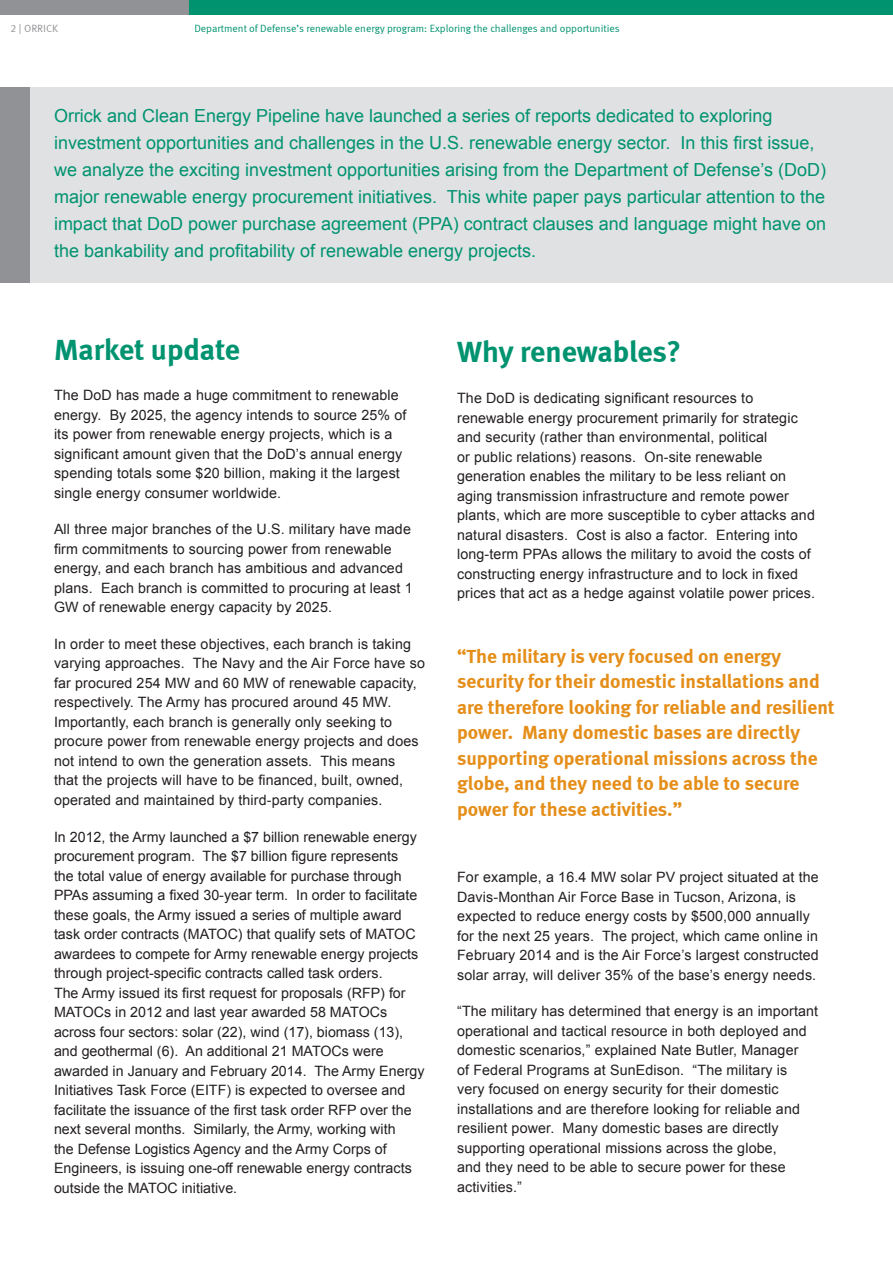
<style>
.page{position:relative;width:893px;height:1263px;background:#fff}
.page>*{position:absolute;margin:0;border:0;box-sizing:border-box;transform-origin:0 0}
.t1{font:700 30px "Meta";color:#009370}
.t2{font:700 19.5px/25.5px "Meta";color:#e58e19}
.t3{font:18px/27px "Arial";color:#009370}
.Body{font:14.25px/19.5px "Arial";letter-spacing:.01em;color:#231f20}
.t4{font:10.5px "Meta Normal";color:#009370}
.t5{font:10.5px "Meta Normal LF Caps";color:#919295}
</style>
<div class="page">
<div style="left:188px;top:0;width:705px;height:14px;background:#009370"></div>
<div style="left:0;top:0;width:188px;height:14px;background:#919295"></div>
<div style="left:0;top:87px;width:893px;height:195px;background:#e0e1e3"></div>
<div style="left:0;top:87px;width:30px;height:195px;background:#919295"></div>
<p class="t5" style="left:10px;top:23px;width:49px">2 | ORRICK</p>
<p class="t4" style="left:194px;top:22px;width:427px">Department of Defense’s renewable energy program: Exploring the challenges and opportunities</p>
<p class="t3" style="left:54px;top:102px;width:774px">Orrick and Clean Energy Pipeline have launched a series of reports dedicated to exploring investment opportunities and challenges in the U.S. renewable energy sector. In this first issue, we analyze the exciting investment opportunities arising from the Department of Defense’s (DoD) major renewable energy procurement initiatives. This white paper pays particular attention to the impact that DoD power purchase agreement (PPA) contract clauses and language might have on the bankability and profitability of renewable energy projects.</p>
<p class="t1" style="left:54px;top:331px;width:188px">Market update</p>
<p class="Body" style="left:54px;top:386px;width:354px">The DoD has made a huge commitment to renewable energy. By 2025, the agency intends to source 25% of its power from renewable energy projects, which is a significant amount given that the DoD’s annual energy spending totals some $20 billion, making it the largest single energy consumer worldwide.</p>
<p class="Body" style="left:54px;top:520px;width:360px">All three major branches of the U.S. military have made firm commitments to sourcing power from renewable energy, and each branch has ambitious and advanced plans. Each branch is committed to procuring at least 1<br>GW of renewable energy capacity by 2025.</p>
<p class="Body" style="left:54px;top:634px;width:372px">In order to meet these objectives, each branch is taking varying approaches. The Navy and the Air Force have so far procured 254 MW and 60 MW of renewable capacity, respectively. The Army has procured around 45 MW.<br>Importantly, each branch is generally only seeking to procure power from renewable energy projects and does not intend to own the generation assets. This means<br>that the projects will have to be financed, built, owned, operated and maintained by third-party companies.</p>
<p class="Body" style="left:54px;top:827px;width:372px">In 2012, the Army launched a $7 billion renewable energy procurement program. The $7 billion figure represents<br>the total value of energy available for purchase through PPAs assuming a fixed 30-year term. In order to facilitate these goals, the Army issued a series of multiple award task order contracts (MATOC) that qualify sets of MATOC awardees to compete for Army renewable energy projects through project-specific contracts called task orders.<br>The Army issued its first request for proposals (RFP) for MATOCs in 2012 and last year awarded 58 MATOCs across four sectors: solar (22), wind (17), biomass (13), and geothermal (6). An additional 21 MATOCs were awarded in January and February 2014. The Army Energy Initiatives Task Force (EITF) is expected to oversee and facilitate the issuance of the first task order RFP over the next several months. Similarly, the Army, working with<br>the Defense Logistics Agency and the Army Corps of Engineers, is issuing one-off renewable energy contracts outside the MATOC initiative.</p>
<p class="t1" style="left:457px;top:334px;width:226px">Why renewables?</p>
<p class="Body" style="left:457px;top:389px;width:360px">The DoD is dedicating significant resources to renewable energy procurement primarily for strategic and security (rather than environmental, political<br>or public relations) reasons. On-site renewable generation enables the military to be less reliant on aging transmission infrastructure and remote power plants, which are more susceptible to cyber attacks and natural disasters. Cost is also a factor. Entering into long-term PPAs allows the military to avoid the costs of constructing energy infrastructure and to lock in fixed prices that act as a hedge against volatile power prices.</p>
<p class="t2" style="left:457px;top:643px;width:379px">“The military is very focused on energy security for their domestic installations and are therefore looking for reliable and resilient power. Many domestic bases are directly supporting operational missions across the globe, and they need to be able to secure power for these activities.”</p>
<p class="Body" style="left:457px;top:867px;width:363px">For example, a 16.4 MW solar PV project situated at the Davis-Monthan Air Force Base in Tucson, Arizona, is expected to reduce energy costs by $500,000 annually for the next 25 years. The project, which came online in February 2014 and is the Air Force’s largest constructed solar array, will deliver 35% of the base’s energy needs.</p>
<p class="Body" style="left:457px;top:1001px;width:363px">“The military has determined that energy is an important operational and tactical resource in both deployed and domestic scenarios,” explained Nate Butler, Manager<br>of Federal Programs at SunEdison. “The military is very focused on energy security for their domestic installations and are therefore looking for reliable and resilient power. Many domestic bases are directly supporting operational missions across the globe,<br>and they need to be able to secure power for these activities.”</p>
</div>
